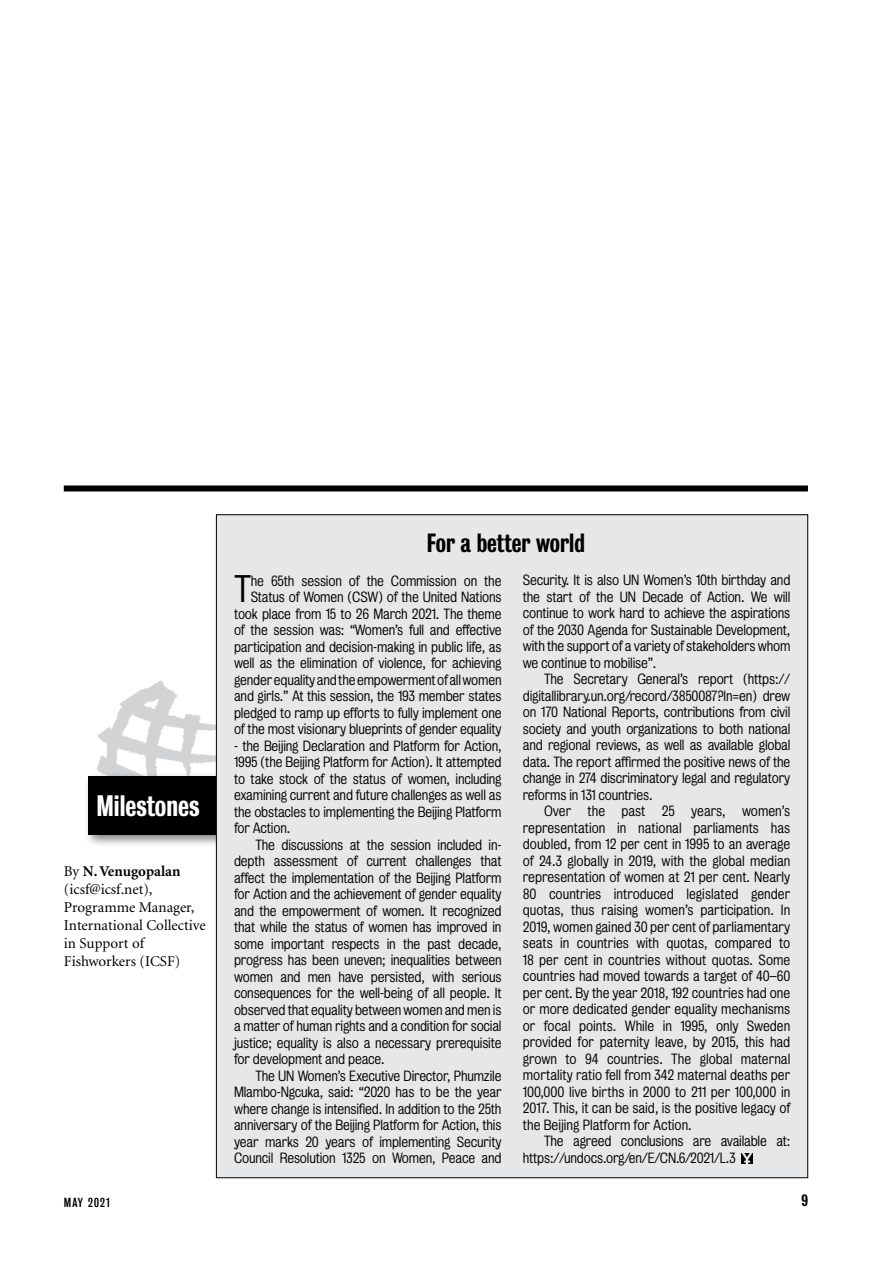
<style>
.page{position:relative;width:893px;height:1263px;background:#fff}
.page>*{position:absolute;margin:0;border:0;box-sizing:border-box;transform-origin:0 0}
.t1{font:34.95px "Bureau Grotesque Five One";color:#000}
.t2{font:27px "Bureau Grotesque Three Five";color:#fff}
.t3{font:24px "Bureau Grotesque Three Five";color:#000}
.t4{font:15px/18px "Minion";color:#000}
.t5{font:15px "Bureau Grotesque Three Five";color:#000}
.t6{font:13.5px/16.5px "Bureau Grotesque Five One";letter-spacing:-.015em;color:#000;text-align:justify}
.t7{font:12px "Bureau Grotesque Three Three";letter-spacing:.1em;color:#000}
.s1{font-weight:700}
</style>
<div class="page">
<div style="left:64px;top:485px;width:744px;height:6px;background:#000"></div>
<img style="left:96px;top:662px;width:120px;height:109px">
<div style="left:83px;top:771px;width:171px;height:77px;background:#000;opacity:.5"></div>
<div style="left:88px;top:776px;width:152px;height:58px;background:#000"></div>
<div style="left:216px;top:515px;width:592px;height:663px;background:#e6e7e8"></div>
<svg style="left:742px;top:1153px;width:10px;height:11px"></svg>
<h2 class="t2" style="left:97px;top:790px;width:105px">Milestones</h2>
<p class="t4" style="left:64px;top:863px;width:143px">By <span class="s1">N. Venugopalan </span>(icsf@icsf.net),<br>Programme Manager,<br>International Collective in Support of<br>Fishworkers (ICSF)</p>
<h3 class="t3" style="left:427px;top:529px;width:160px">For a better world</h3>
<p class="t6" style="left:234px;top:572px;width:269px;text-align:right">he 65th session of the Commission on the Status of Women (CSW) of the United Nations took place from 15 to 26 March 2021. The theme of the session was: “Women’s full and effective participation and decision-making in public life, as well as the elimination of violence, for achieving gender equality and the empowerment of all women and girls.” At this session, the 193 member states pledged to ramp up efforts to fully implement one of the most visionary blueprints of gender equality</p>
<p class="t6" style="left:234px;top:737px;width:269px">- the Beijing Declaration and Platform for Action, 1995 (the Beijing Platform for Action). It attempted to take stock of the status of women, including examining current and future challenges as well as the obstacles to implementing the Beijing Platform for Action.</p>
<p class="t6" style="left:234px;top:836px;width:269px;text-indent:21px">The discussions at the session included in&shy;depth assessment of current challenges that affect the implementation of the Beijing Platform for Action and the achievement of gender equality and the empowerment of women. It recognized that while the status of women has improved in some important respects in the past decade, progress has been uneven; inequalities between women and men have persisted, with serious consequences for the well-being of all people. It observed that equality between women and men is a matter of human rights and a condition for social justice; equality is also a necessary prerequisite for development and peace.</p>
<p class="t6" style="left:234px;top:1067px;width:269px;text-indent:21px">The UN Women’s Executive Director, Phumzile Mlambo-Ngcuka, said: “2020 has to be the year where change is intensified. In addition to the 25th anniversary of the Beijing Platform for Action, this year marks 20 years of implementing Security Council Resolution 1325 on Women, Peace and</p>
<h1 class="t1" style="left:234px;top:569px;width:19px">T</h1>
<p class="t6" style="left:523px;top:572px;width:269px">Security. It is also UN Women’s 10th birthday and the start of the UN Decade of Action. We will continue to work hard to achieve the aspirations of the 2030 Agenda for Sustainable Development, with the support of a variety of stakeholders whom we continue to mobilise”.</p>
<p class="t6" style="left:523px;top:671px;width:269px;text-indent:21px">The Secretary General’s report (https:// digitallibrary.un.org/record/3850087?ln=en) drew on 170 National Reports, contributions from civil society and youth organizations to both national and regional reviews, as well as available global data. The report affirmed the positive news of the change in 274 discriminatory legal and regulatory reforms in 131 countries.</p>
<p class="t6" style="left:523px;top:803px;width:269px;text-indent:21px">Over the past 25 years, women’s representation in national parliaments has doubled, from 12 per cent in 1995 to an average of 24.3 globally in 2019, with the global median representation of women at 21 per cent. Nearly 80 countries introduced legislated gender quotas, thus raising women’s participation. In 2019, women gained 30 per cent of parliamentary seats in countries with quotas, compared to 18 per cent in countries without quotas. Some countries had moved towards a target of 40–60 per cent. By the year 2018, 192 countries had one or more dedicated gender equality mechanisms or focal points. While in 1995, only Sweden provided for paternity leave, by 2015, this had grown to 94 countries. The global maternal mortality ratio fell from 342 maternal deaths per 100,000 live births in 2000 to 211 per 100,000 in 2017. This, it can be said, is the positive legacy of the Beijing Platform for Action.</p>
<p class="t6" style="left:523px;top:1133px;width:269px;text-indent:21px">The agreed conclusions are available at: https://undocs.org/en/E/CN.6/2021/L.3</p>
<p class="t7" style="left:64px;top:1195px;width:48px">MAY 2021</p>
<p class="t5" style="left:801px;top:1191px;width:8px">9</p>
</div>
